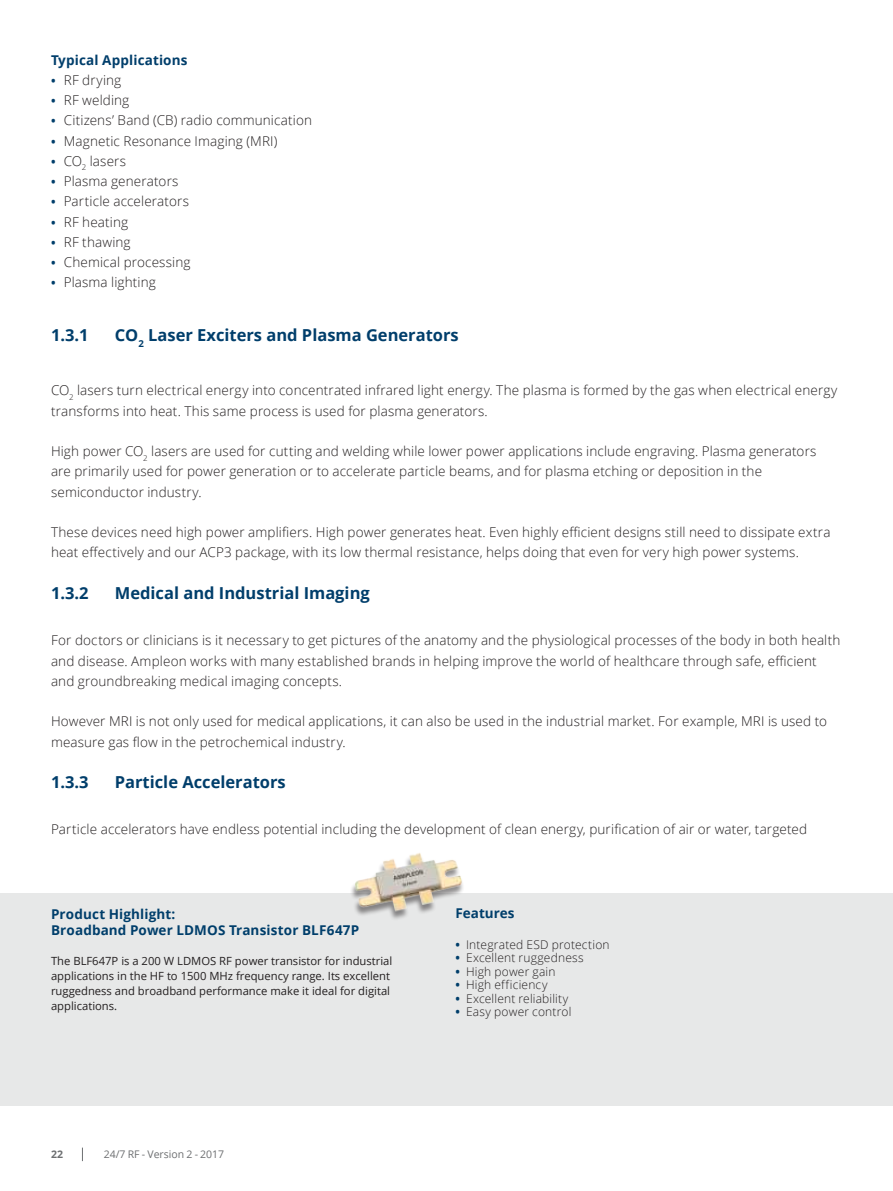
<style>
.page{position:relative;width:893px;height:1191px;background:#fff}
.page>*{position:absolute;margin:0;border:0;box-sizing:border-box;transform-origin:0 0}
.t1{font:700 16.5px "Open Sans";color:#003e6b}
.t2{font:300 13.5px/20.2px "Open Sans";letter-spacing:.01em;color:#231f20}
.t3{font:700 13.5px/16.5px "Open Sans";letter-spacing:.01em;color:#003e6b}
.t4{font:300 12px "Open Sans";letter-spacing:.015em;color:#231f20}
.t5{font:11.25px/15px "Open Sans";color:#231f20}
.t6{font:10.5px "Open Sans";color:#6d6f71}
.t7{font:700 10.5px "Open Sans";color:#6d6f71}
.s1{font-weight:700;font-size:12px;color:#003e6b}
.s2{font-weight:700;color:#003e6b}
</style>
<div class="page">
<svg style="left:82px;top:1147px;width:1px;height:14px"></svg>
<div style="left:0;top:893px;width:893px;height:213px;background:#e7e8e8"></div>
<img style="left:351px;top:853px;width:112px;height:66px">
<p class="t3" style="left:51px;top:53px;width:138px">Typical Applications</p>
<p class="t2" style="left:51px;top:71px;width:72px"><span class="s1">•</span> RF drying</p>
<p class="t2" style="left:51px;top:90px;width:80px"><span class="s1">•</span> RF welding</p>
<p class="t2" style="left:51px;top:110px;width:263px"><span class="s1">•</span> Citizens’ Band (CB) radio communication</p>
<p class="t2" style="left:51px;top:130px;width:228px"><span class="s1">•</span> Magnetic Resonance Imaging (MRI)</p>
<p class="t2" style="left:51px;top:150px;width:77px"><span class="s1">•</span> CO<sub>2</sub> lasers</p>
<p class="t2" style="left:51px;top:172px;width:129px"><span class="s1">•</span> Plasma generators</p>
<p class="t2" style="left:51px;top:193px;width:139px"><span class="s1">•</span> Particle accelerators</p>
<p class="t2" style="left:51px;top:213px;width:79px"><span class="s1">•</span> RF heating</p>
<p class="t2" style="left:51px;top:231px;width:81px"><span class="s1">•</span> RF thawing</p>
<p class="t2" style="left:51px;top:252px;width:141px"><span class="s1">•</span> Chemical processing</p>
<p class="t2" style="left:51px;top:274px;width:106px"><span class="s1">•</span> Plasma lighting</p>
<p class="t1" style="left:51px;top:329px;width:39px">1.3.1</p>
<p class="t1" style="left:115px;top:329px;width:345px">CO<sub>2</sub> Laser Exciters and Plasma Generators</p>
<p class="t2" style="left:51px;top:380px;width:788px">CO<sub>2</sub> lasers turn electrical energy into concentrated infrared light energy. The plasma is formed by the gas when electrical energy transforms into heat. This same process is used for plasma generators.</p>
<p class="t2" style="left:51px;top:441px;width:767px">High power CO<sub>2</sub> lasers are used for cutting and welding while lower power applications include engraving. Plasma generators are primarily used for power generation or to accelerate particle beams, and for plasma etching or deposition in the semiconductor industry.</p>
<p class="t2" style="left:51px;top:522px;width:781px">These devices need high power amplifiers. High power generates heat. Even highly efficient designs still need to dissipate extra heat effectively and our ACP3 package, with its low thermal resistance, helps doing that even for very high power systems.</p>
<p class="t1" style="left:51px;top:586px;width:39px">1.3.2</p>
<p class="t1" style="left:115px;top:586px;width:257px">Medical and Industrial Imaging</p>
<p class="t2" style="left:51px;top:630px;width:791px">For doctors or clinicians is it necessary to get pictures of the anatomy and the physiological processes of the body in both health and disease. Ampleon works with many established brands in helping improve the world of healthcare through safe, efficient and groundbreaking medical imaging concepts.</p>
<p class="t2" style="left:51px;top:711px;width:778px">However MRI is not only used for medical applications, it can also be used in the industrial market. For example, MRI is used to measure gas flow in the petrochemical industry.</p>
<p class="t1" style="left:51px;top:775px;width:39px">1.3.3</p>
<p class="t1" style="left:115px;top:775px;width:172px">Particle Accelerators</p>
<p class="t2" style="left:51px;top:819px;width:758px">Particle accelerators have endless potential including the development of clean energy, purification of air or water, targeted</p>
<p class="t3" style="left:51px;top:907px;width:310px">Product Highlight:<br>Broadband Power LDMOS Transistor BLF647P</p>
<p class="t5" style="left:51px;top:954px;width:343px">The BLF647P is a 200 W LDMOS RF power transistor for industrial applications in the HF to 1500 MHz frequency range. Its excellent ruggedness and broadband performance make it ideal for digital applications.</p>
<p class="t7" style="left:51px;top:1150px;width:13px">22</p>
<p class="t6" style="left:104px;top:1150px;width:122px">24/7 RF - Version 2 - 2017</p>
<p class="t3" style="left:455px;top:906px;width:61px">Features</p>
<p class="t4" style="left:455px;top:936px;width:156px"><span class="s2">•</span> Integrated ESD protection</p>
<p class="t4" style="left:455px;top:949px;width:130px"><span class="s2">•</span> Excellent ruggedness</p>
<p class="t4" style="left:455px;top:963px;width:101px"><span class="s2">•</span> High power gain</p>
<p class="t4" style="left:455px;top:980px;width:94px"><span class="s2">•</span> High efficiency</p>
<p class="t4" style="left:455px;top:990px;width:114px"><span class="s2">•</span> Excellent reliability</p>
<p class="t4" style="left:455px;top:1003px;width:117px"><span class="s2">•</span> Easy power control</p>
</div>
